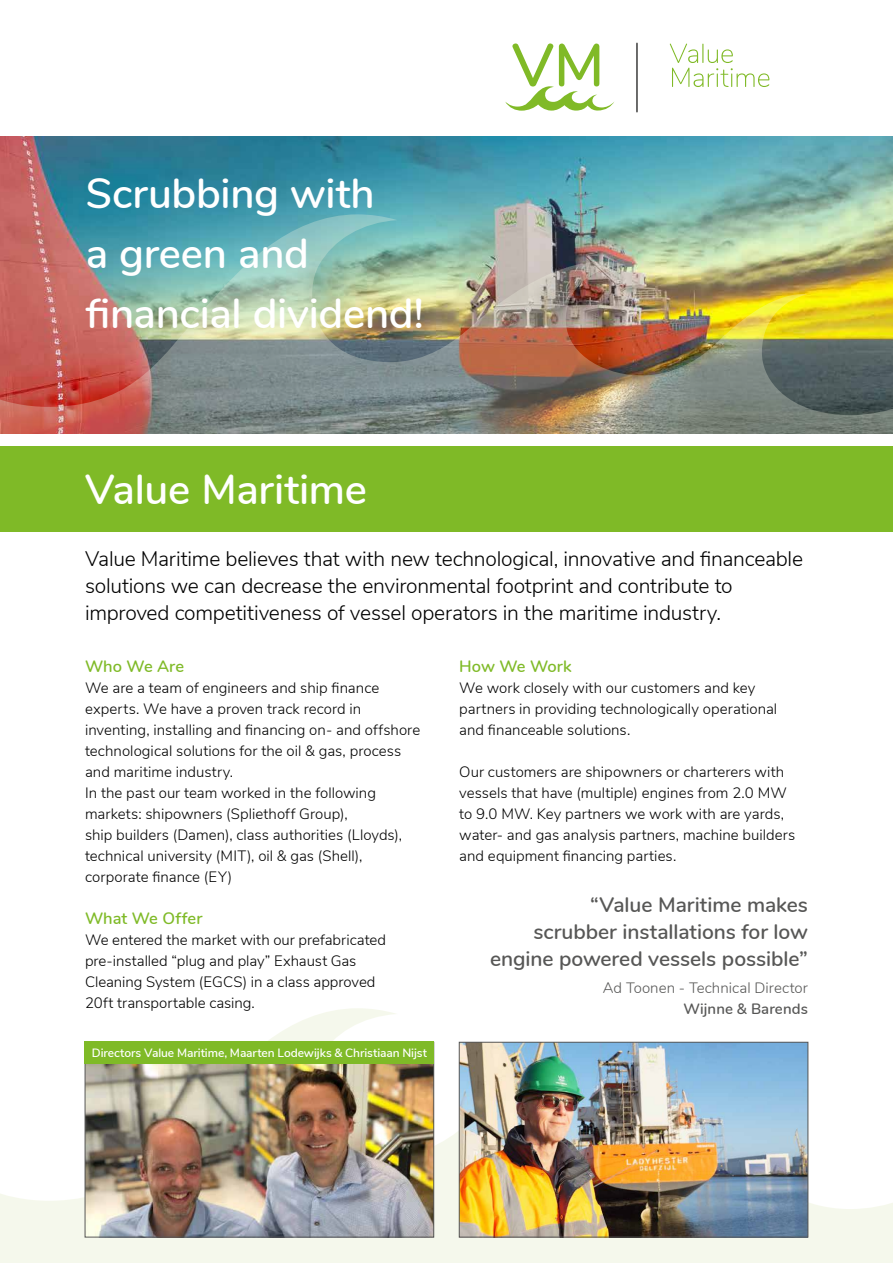
<style>
.page{position:relative;width:893px;height:1263px;background:#fff}
.page>*{position:absolute;margin:0;border:0;box-sizing:border-box;transform-origin:0 0}
.t1{font:600 42px/60px "Nunito";letter-spacing:-.01em;color:#fff}
.t2{font:300 21px/27px "Nunito Sans";letter-spacing:-.01em;color:#000}
.t3{font:600 21px/27px "Nunito";letter-spacing:-.005em;color:#575756;text-align:right}
.t4{font:600 16.5px "Nunito";color:#7fba27}
.t5{font:300 15px/21px "Nunito Sans";color:#000}
.t6{font:300 15px "Nunito";letter-spacing:.005em;color:#575756}
.t7{font:600 15px "Nunito";letter-spacing:.005em;color:#575756}
.t8{font:600 12px "Nunito Sans";letter-spacing:-.005em;color:#fff}
</style>
<div class="page">
<svg style="left:0;top:1008px;width:893px;height:255px"></svg>
<img style="left:87px;top:1064px;width:345px;height:171px">
<div style="left:85px;top:1042px;width:349px;height:195px;border:1px solid #575756"></div>
<img style="left:461px;top:1044px;width:345px;height:191px">
<div style="left:459px;top:1042px;width:349px;height:195px;border:1px solid #575756"></div>
<svg style="left:670px;top:44px;width:99px;height:43px"></svg>
<hr style="left:636px;top:43px;width:2px;height:69px;background:#575756">
<svg style="left:505px;top:43px;width:109px;height:68px"></svg>
<img style="left:0;top:136px;width:893px;height:78px">
<img style="left:0;top:214px;width:893px;height:220px">
<div style="left:0;top:446px;width:893px;height:85px;background:#7fba27"></div>
<div style="left:85px;top:1041px;width:349px;height:23px;background:#7fba27"></div>
<h1 class="t1" style="left:86px;top:161px;width:339px">Scrubbing with<br>a green and financial dividend!</h1>
<h1 class="t1" style="left:85px;top:457px;width:283px">Value Maritime</h1>
<h2 class="t2" style="left:85px;top:543px;width:719px">Value Maritime believes that with new technological, innovative and financeable solutions we can decrease the environmental footprint and contribute to improved competitiveness of vessel operators in the maritime industry.</h2>
<p class="t4" style="left:85px;top:654px;width:101px">Who We Are</p>
<p class="t5" style="left:85px;top:676px;width:337px">We are a team of engineers and ship finance experts. We have a proven track record in inventing, installing and financing on- and offshore technological solutions for the oil &amp; gas, process and maritime industry.<br>In the past our team worked in the following markets: shipowners (Spliethoff Group),<br>ship builders (Damen), class authorities (Lloyds), technical university (MIT), oil &amp; gas (Shell), corporate finance (EY)</p>
<p class="t4" style="left:85px;top:906px;width:119px">What We Offer</p>
<p class="t5" style="left:85px;top:928px;width:303px">We entered the market with our prefabricated pre-installed “plug and play” Exhaust Gas Cleaning System (EGCS) in a class approved 20ft transportable casing.</p>
<p class="t8" style="left:92px;top:1044px;width:337px">Directors Value Maritime, Maarten Lodewijks &amp; Christiaan Nijst</p>
<p class="t4" style="left:459px;top:654px;width:114px">How We Work</p>
<p class="t5" style="left:459px;top:676px;width:319px">We work closely with our customers and key partners in providing technologically operational and financeable solutions.</p>
<p class="t5" style="left:459px;top:760px;width:337px">Our customers are shipowners or charterers with vessels that have (multiple) engines from 2.0 MW to 9.0 MW. Key partners we work with are yards, water- and gas analysis partners, machine builders and equipment financing parties.</p>
<h2 class="t3" style="left:490px;top:890px;width:319px">“Value Maritime makes<br>scrubber installations for low engine powered vessels possible”</h2>
<p class="t6" style="left:603px;top:977px;width:207px">Ad Toonen - Technical Director</p>
<p class="t7" style="left:683px;top:998px;width:126px">Wijnne &amp; Barends</p>
</div>
